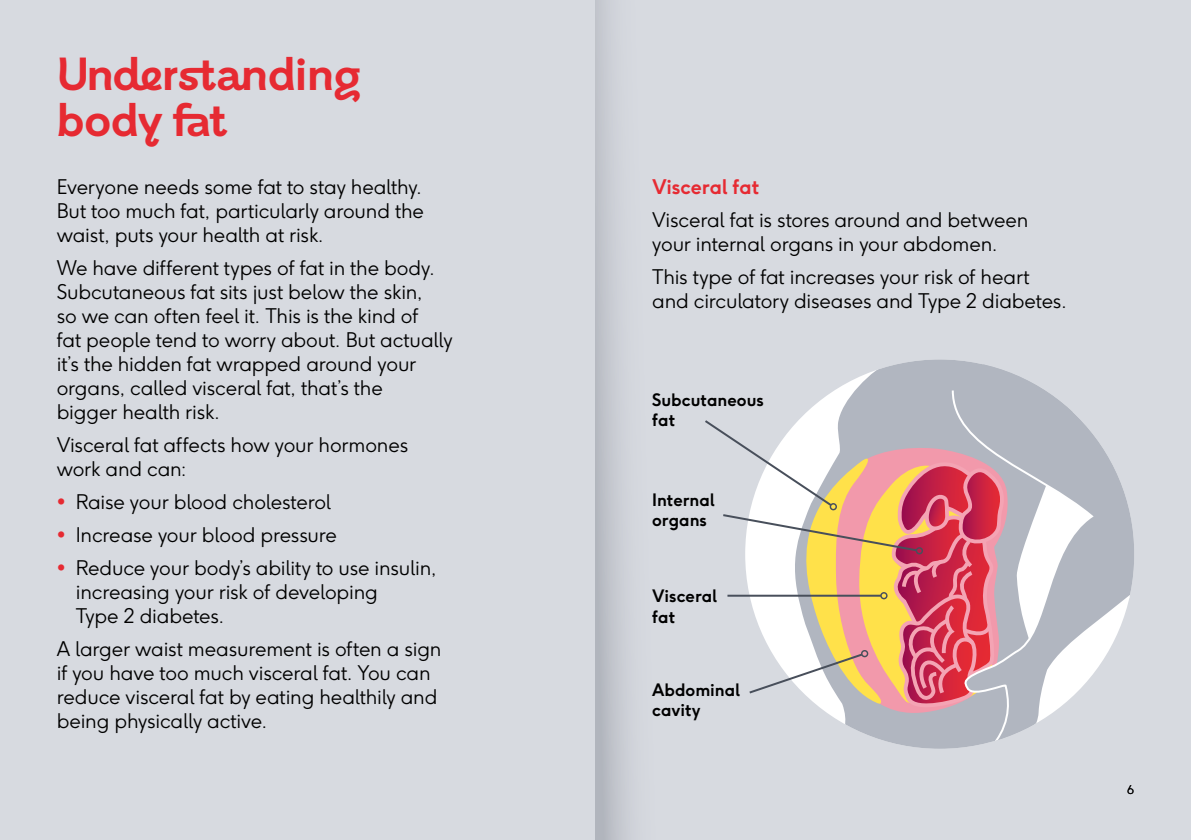
<style>
.page{position:relative;width:1191px;height:840px;background:#fff}
.page>*{position:absolute;margin:0;border:0;box-sizing:border-box;transform-origin:0 0}
.t1{font:700 46px/46px "BHF";letter-spacing:-.01em;color:#e62a32}
.t2{font:300 20px/24px "F37 Ginger";letter-spacing:-.01em;color:#000}
.t3{font:700 20px "F37 Ginger";letter-spacing:-.01em;color:#e62a32}
.t4{font:700 17px/20.4px "F37 Ginger";letter-spacing:-.005em;color:#000}
.t5{font:300 12px "F37 Ginger";color:#000}
.s1{color:#e62a32}
</style>
<div class="page">
<div style="left:0;top:0;width:1191px;height:839px;background:#d7dae0"></div>
<svg style="left:801px;top:359px;width:149px;height:59px;fill:#b1b6c0"></svg>
<svg style="left:950px;top:360px;width:184px;height:376px;fill:#b1b6c0"></svg>
<svg style="left:705px;top:418px;width:304px;height:330px"></svg>
<div style="left:829px;top:503px;width:8px;height:7px;border:1px solid #484f5b;border-radius:50%"></div>
<div style="left:595px;top:0;width:74px;height:839px;background:linear-gradient(to right,#bfc2c9,#dee0e6)"></div>
<h1 class="t1" style="left:57px;top:51px;width:306px">Understanding body fat</h1>
<p class="t2" style="left:57px;top:174px;width:369px;text-align:justify">Everyone needs some fat to stay healthy.<br>But too much fat, particularly around the waist, puts your health at risk.</p>
<p class="t2" style="left:57px;top:255px;width:397px">We have different types of fat in the body.<br>Subcutaneous fat sits just below the skin,<br>so we can often feel it. This is the kind of<br>fat people tend to worry about. But actually it’s the hidden fat wrapped around your organs, called visceral fat, that’s the<br>bigger health risk.</p>
<p class="t2" style="left:57px;top:432px;width:353px">Visceral fat affects how your hormones work and can:</p>
<p class="t2" style="left:57px;top:489px;width:276px"><span class="s1">•</span> Raise your blood cholesterol</p>
<p class="t2" style="left:57px;top:522px;width:282px"><span class="s1">•</span> Increase your blood pressure</p>
<p class="t2" style="left:76px;top:555px;width:362px;text-indent:-19px"><span class="s1">•</span> Reduce your body’s ability to use insulin, increasing your risk of developing<br>Type 2 diabetes.</p>
<p class="t2" style="left:57px;top:636px;width:386px">A larger waist measurement is often a sign if you have too much visceral fat. You can reduce visceral fat by eating healthily and being physically active.</p>
<p class="t3" style="left:652px;top:173px;width:109px">Visceral fat</p>
<p class="t2" style="left:652px;top:207px;width:378px">Visceral fat is stores around and between your internal organs in your abdomen.</p>
<p class="t2" style="left:652px;top:264px;width:416px">This type of fat increases your risk of heart and circulatory diseases and Type 2 diabetes.</p>
<p class="t4" style="left:652px;top:389px;width:113px">Subcutaneous fat</p>
<p class="t4" style="left:652px;top:488px;width:64px">Internal organs</p>
<p class="t4" style="left:652px;top:585px;width:66px">Visceral fat</p>
<p class="t4" style="left:652px;top:678px;width:89px">Abdominal cavity</p>
<p class="t5" style="left:1127px;top:782px;width:9px">6</p>
</div>
